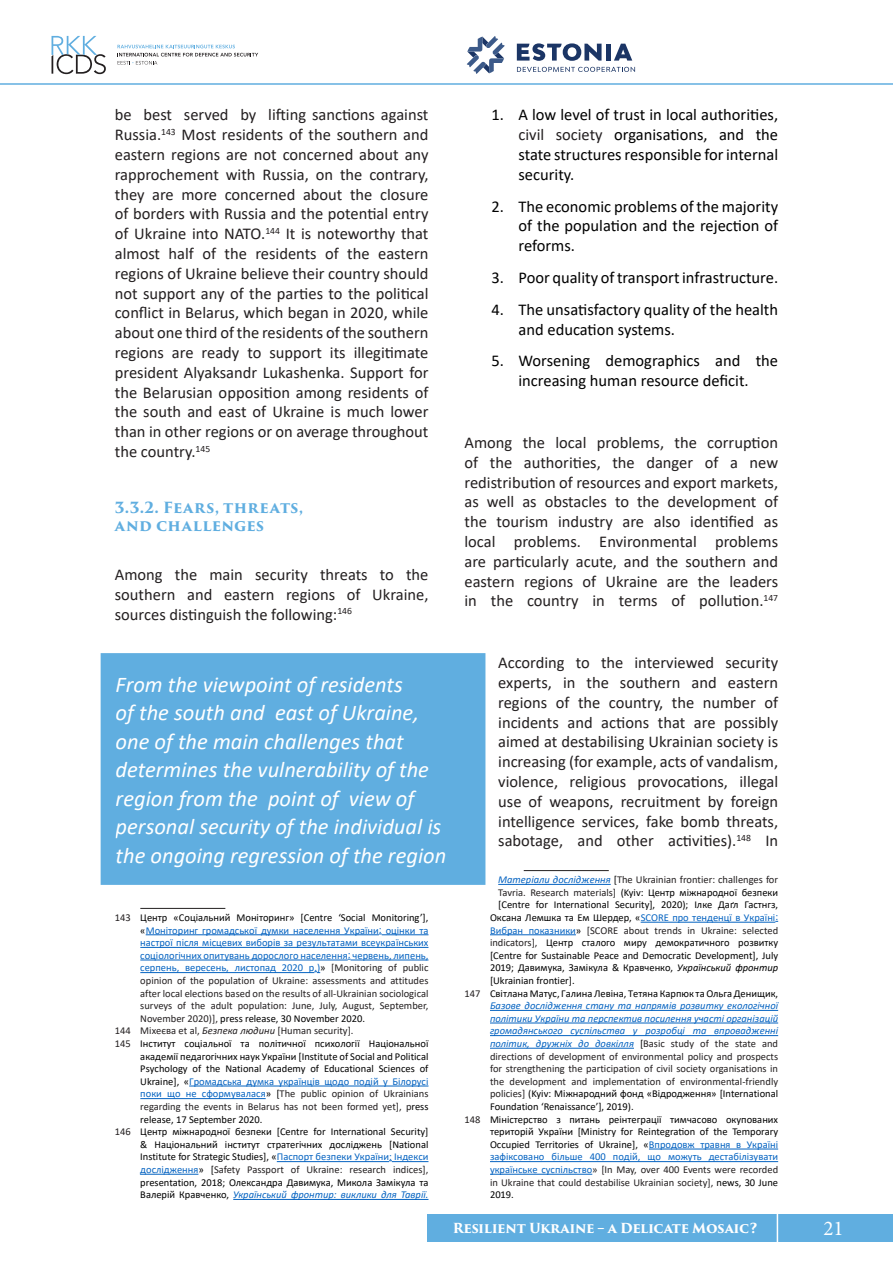
<style>
.page{position:relative;width:893px;height:1263px;background:#fff}
.page>*{position:absolute;margin:0;border:0;box-sizing:border-box;transform-origin:0 0}
.bbox{font:italic 22.5px/28.5px "Calibri";color:#fff}
.t1{font:21px "Minion Pro";color:#fff}
.t2{font:16.5px/19.8px "Calibri";color:#231f20;text-align:justify}
.t3{font:16.5px/19.8px "Calibri";color:#000;text-align:justify}
.zag3{font:700 15px/18px "Trajan Pro 3";letter-spacing:.02em;color:#60aee0}
.t4{font:700 13.5px "Trajan Pro 3";letter-spacing:-.03em;color:#fff}
.FOOTnote{font:10.5px/12.6px "Calibri";color:#000;text-align:justify}
.FOOTnote-2{font:10.5px/12.6px "Calibri";color:#231f20;text-align:justify}
.t5{font:10.5px "Calibri";color:#0563c1}
.s1{color:#231f20}
.s2{color:#000}
.s3{color:#0563c1}
.s4{font-style:italic}
.s5{font-style:italic;color:#0563c1}
</style>
<div class="page">
<hr style="left:140px;top:908px;width:85px;height:1px;background:#231f20">
<hr style="left:146px;top:934px;width:233px;height:1px;background:#0563c1">
<hr style="left:382px;top:934px;width:46px;height:1px;background:#0563c1">
<hr style="left:140px;top:947px;width:288px;height:1px;background:#0563c1">
<hr style="left:140px;top:960px;width:208px;height:1px;background:#0563c1">
<hr style="left:351px;top:960px;width:77px;height:1px;background:#0563c1">
<hr style="left:140px;top:972px;width:174px;height:1px;background:#0563c1">
<hr style="left:189px;top:1086px;width:239px;height:1px;background:#0563c1">
<hr style="left:140px;top:1098px;width:126px;height:1px;background:#0563c1">
<hr style="left:277px;top:1161px;width:112px;height:1px;background:#0563c1">
<hr style="left:392px;top:1161px;width:36px;height:1px;background:#0563c1">
<hr style="left:140px;top:1174px;width:58px;height:1px;background:#0563c1">
<hr style="left:233px;top:1199px;width:195px;height:1px;background:#0563c1">
<hr style="left:524px;top:870px;width:85px;height:1px;background:#231f20">
<hr style="left:498px;top:884px;width:113px;height:1px;background:#0563c1">
<hr style="left:641px;top:922px;width:134px;height:1px;background:#0563c1">
<hr style="left:490px;top:934px;width:86px;height:1px;background:#0563c1">
<hr style="left:490px;top:1010px;width:288px;height:1px;background:#0563c1">
<hr style="left:490px;top:1023px;width:288px;height:1px;background:#0563c1">
<hr style="left:490px;top:1035px;width:288px;height:1px;background:#0563c1">
<hr style="left:490px;top:1048px;width:144px;height:1px;background:#0563c1">
<hr style="left:649px;top:1149px;width:129px;height:1px;background:#0563c1">
<hr style="left:490px;top:1161px;width:288px;height:1px;background:#0563c1">
<hr style="left:490px;top:1174px;width:102px;height:1px;background:#0563c1">
<div style="left:108px;top:661px;width:370px;height:216px;background:#60aee0"></div>
<div style="left:101px;top:653px;width:384px;height:232px;border:15px solid #60aee0"></div>
<hr style="left:0;top:83px;width:893px;height:2px;background:#60aee0">
<svg style="left:52px;top:36px;width:54px;height:38px"></svg>
<svg style="left:117px;top:45px;width:141px;height:20px"></svg>
<svg style="left:467px;top:36px;width:38px;height:38px"></svg>
<div style="left:606px;top:44px;width:5px;height:17px;background:#1b3565"></div>
<svg style="left:614px;top:44px;width:18px;height:17px"></svg>
<svg style="left:517px;top:43px;width:85px;height:18px"></svg>
<svg style="left:517px;top:67px;width:118px;height:5px"></svg>
<div style="left:428px;top:1214px;width:465px;height:28px;background:#60aee0"></div>
<hr style="left:777px;top:1194px;width:1px;height:69px;background:#fff">
<p class="t2" style="left:115px;top:105px;width:315px">be best served by lifting sanctions against Russia.<sup>143</sup> Most residents of the southern and eastern regions are not concerned about any rapprochement with Russia, on the contrary, they are more concerned about the closure of borders with Russia and the potential entry of Ukraine into NATO.<sup>144</sup> It is noteworthy that almost half of the residents of the eastern regions of Ukraine believe their country should not support any of the parties to the political conflict in Belarus, which began in 2020, while about one third of the residents of the southern regions are ready to support its illegitimate president Alyaksandr Lukashenka. Support for the Belarusian opposition among residents of the south and east of Ukraine is much lower than in other regions or on average throughout the country.<sup>145</sup></p>
<p class="zag3" style="left:115px;top:499px;width:190px">3.3.2. Fears, threats, and challenges</p>
<p class="t2" style="left:115px;top:564px;width:315px">Among the main security threats to the southern and eastern regions of Ukraine, sources distinguish the following:<sup>146</sup></p>
<p class="t3" style="left:518px;top:105px;width:261px;text-indent:-27px">1. A low level of trust in local authorities, <span class="s1">civil society</span> organisations, and the state structures responsible for internal security.</p>
<p class="t3" style="left:518px;top:196px;width:261px;text-indent:-27px">2. The economic problems of the majority of the population and the rejection of reforms.</p>
<p class="t3" style="left:491px;top:267px;width:288px">3. Poor quality of transport infrastructure.</p>
<p class="t3" style="left:518px;top:299px;width:261px;text-indent:-27px">4. The unsatisfactory quality of the health and education systems.</p>
<p class="t3" style="left:491px;top:351px;width:288px;text-align:center">5. Worsening demographics and the increasing human resource deficit.</p>
<p class="t2" style="left:464px;top:432px;width:315px">Among the local problems, the corruption of the authorities, the danger of a new redistribution of resources and export markets, as well as obstacles to the development of the tourism industry are also identified as local problems. Environmental problems are particularly acute, and the southern and eastern regions of Ukraine are the leaders in the country in terms of pollution.<sup>147</sup></p>
<p class="bbox" style="left:116px;top:669px;width:332px">From the viewpoint of residents<br>of the south and east of Ukraine, one of the main challenges that determines the vulnerability of the region from the point of view of personal security of the individual is the ongoing regression of the region</p>
<p class="FOOTnote-2" style="left:140px;top:911px;width:290px;text-indent:-26px">143 <span class="s2">Центр «Соціальний Моніторинг» [Centre ‘Social Monitoring’], «</span><span class="s3">Моніторинг громадської думки населення України: оцінки та настрої після місцевих виборів за результатами всеукраїнських соціологічних опитувань дорослого населення: червень, липень, серпень, вересень, листопад 2020 p.)</span><span class="s2">»</span> [Monitoring of public opinion of the population of Ukraine: assessments and attitudes after local elections based on the results of all-Ukrainian sociological surveys of the adult population: June, July, August, September, November 2020)], <span class="s2">press release, 30 November 2020.</span></p>
<p class="FOOTnote-2" style="left:115px;top:1024px;width:240px">144 Міхеєва et al, <span class="s4">Безпека людини</span> [Human security].</p>
<p class="FOOTnote" style="left:140px;top:1037px;width:290px;text-indent:-26px"><span class="s1">145</span> Інститут соціальної та політичної психології Національної академії педагогічних наук України [Institute of Social and Political Psychology of the National Academy of Educational Sciences of Ukraine], «<span class="s3">Громадська думка українців щодо подій у Білорусі поки що не сформувалася</span>» [<span class="s1">The public opinion of Ukrainians regarding the events in Belarus has not been formed yet], p</span>ress release, 17 September 2020.</p>
<p class="FOOTnote" style="left:140px;top:1125px;width:290px;text-indent:-26px"><span class="s1">146</span> Центр міжнародної безпеки [Centre for International Security] &amp; Національний інститут стратегічних досліджень [National Institute for Strategic Studies], «<span class="s3">Паспорт безпеки України: Індекси дослідження</span>» [<span class="s1">Safety Passport of Ukraine: research indices], </span>presentation, 2018; Олександра Давимука, Микола Замікула та Валерій Кравченко, <span class="s5">Український фронтир: виклики для Таврії.</span></p>
<p class="t2" style="left:498px;top:652px;width:281px">According to the interviewed security experts, in the southern and eastern regions of the country, the number of incidents and actions that are possibly aimed at destabilising Ukrainian society is increasing (for example, acts of vandalism, violence, religious provocations, illegal use of weapons, recruitment by foreign intelligence services, fake bomb threats, sabotage, and other activities).<sup>148</sup> In</p>
<p class="FOOTnote-2" style="left:498px;top:873px;width:281px"><span class="s5">Матеріали дослідження</span> <span class="s2">[</span>The Ukrainian frontier: challenges for</p>
<p class="FOOTnote" style="left:498px;top:886px;width:281px"><span class="s1">Tavria. Research materials]</span> (Kyiv: Центр міжнародної безпеки</p>
<p class="FOOTnote" style="left:498px;top:898px;width:281px">[Centre for International Security], 2020); Iлке Даґл Гастнгз,</p>
<p class="t5" style="left:490px;top:910px;width:290px"><span class="s2">Оксана Лемшка та Ем Шердер, «</span>SCORE про тенденцї в Українi:</p>
<p class="FOOTnote-2" style="left:490px;top:923px;width:290px"><span class="s3">Вибран показники</span><span class="s2">»</span> [SCORE about trends in Ukraine: selected</p>
<p class="FOOTnote" style="left:490px;top:936px;width:290px"><span class="s1">indicators],</span> Центр сталого миру демократичного розвитку</p>
<p class="FOOTnote" style="left:490px;top:949px;width:290px">[Centre for Sustainable Peace and Democratic Development], July</p>
<p class="FOOTnote" style="left:490px;top:961px;width:290px">2019; Давимука, Замікула &amp; Кравченко, <span class="s4">Український фронтир</span></p>
<p class="FOOTnote" style="left:490px;top:974px;width:86px">[Ukrainian frontier].</p>
<p class="FOOTnote-2" style="left:490px;top:986px;width:290px;text-indent:-26px">147 <span class="s2">Світлана Матус, Галина Левіна, Тетяна Карпюк та Ольга Денищик, </span><span class="s5">Базове дослідження стану та напрямів розвитку екологічної політики України та перспектив посилення участі організацій громадянського суспільства у розробці та впровадженні політик, дружніх до довкілля</span> <span class="s2">[</span>Basic study of the state and directions of development of environmental policy and prospects for strengthening the participation of civil society organisations in the development and implementation of environmental-friendly policies] <span class="s2">(Kyiv: Міжнародний фонд «Відродження» [International Foundation ‘Renaissance’], 2019).</span></p>
<p class="FOOTnote" style="left:490px;top:1112px;width:290px;text-indent:-26px"><span class="s1">148</span> Міністерство з питань реінтеграції тимчасово окупованих територій України [Ministry for Reintegration of the Temporary Occupied Territories of Ukraine], «<span class="s3">Впродовж травня в Україні зафіксовано більше 400 подій, що можуть дестабілізувати українське суспільство</span><span class="s1">» [In May, over 400 Events were recorded in Ukraine that could destabilise Ukrainian society],</span> news, 30 June 2019.</p>
<p class="t4" style="left:453px;top:1218px;width:306px">Resilient Ukraine – a Delicate Mosaic?</p>
<p class="t1" style="left:823px;top:1214px;width:22px">21</p>
</div>
